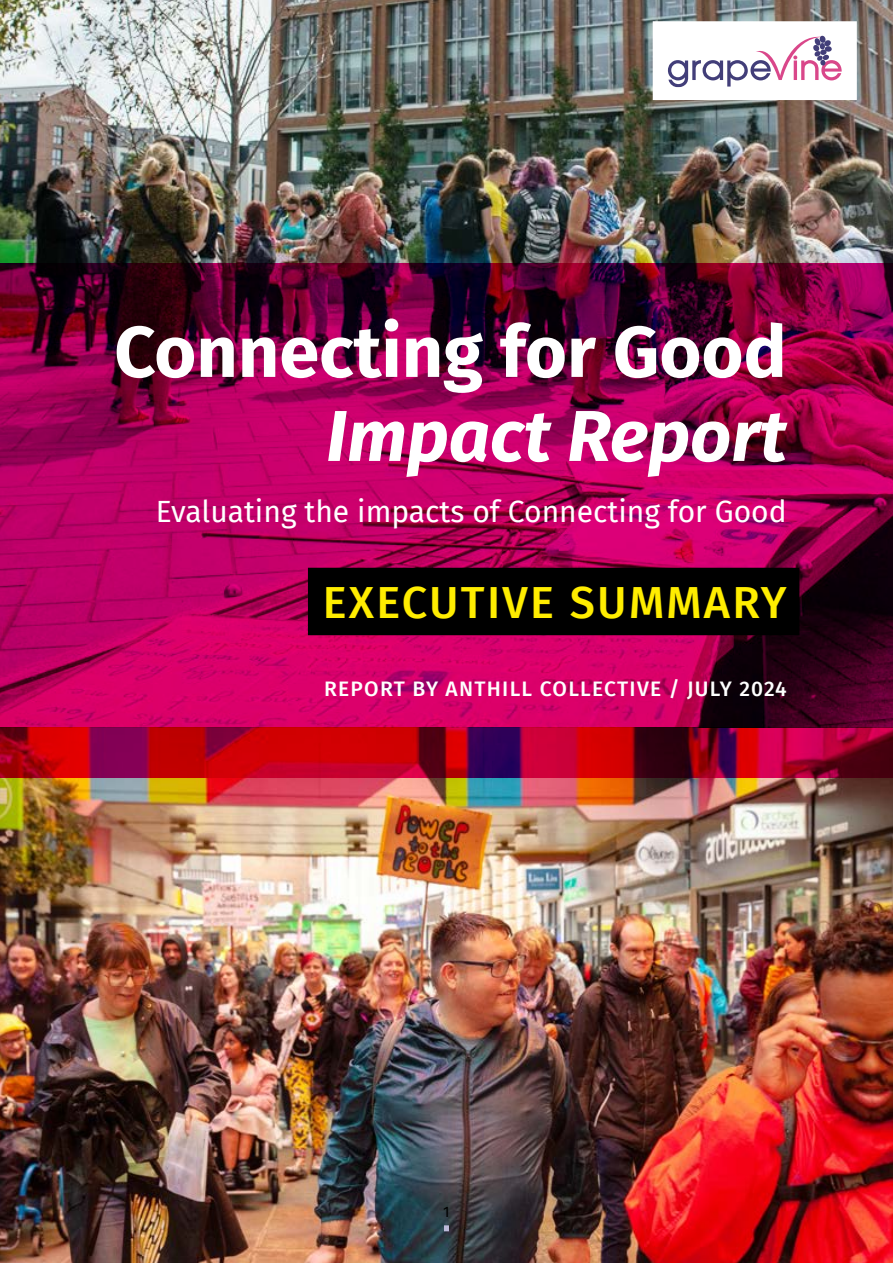
<style>
.page{position:relative;width:893px;height:1263px;background:#fff}
.page>*{position:absolute;margin:0;border:0;box-sizing:border-box;transform-origin:0 0}
.t1{font:700 72px "Fira Sans";color:#fff}
.t2{font:italic 700 72px "Fira Sans";color:#fff}
.t3{font:500 45px "Fira Sans";letter-spacing:.05em;color:#ffed00}
.t4{font:30px "Fira Sans";color:#fff}
.t5{font:500 21px "Fira Sans";letter-spacing:.06em;color:#fff}
.t6{font:15px "Fira Sans";color:#000}
</style>
<div class="page">
<img style="left:0;top:0;width:893px;height:1263px">
<div style="left:308px;top:568px;width:491px;height:67px;background:#000"></div>
<svg style="left:646px;top:15px;width:217px;height:91px"></svg>
<svg style="left:444px;top:1225px;width:5px;height:6px"></svg>
<h1 class="t1" style="left:114px;top:291px;width:674px">Connecting for Good</h1>
<h1 class="t2" style="left:326px;top:375px;width:462px">Impact Report</h1>
<p class="t4" style="left:156px;top:489px;width:632px">Evaluating the impacts of Connecting for Good</p>
<h2 class="t3" style="left:323px;top:566px;width:465px">EXECUTIVE SUMMARY</h2>
<p class="t5" style="left:324px;top:672px;width:464px">REPORT BY ANTHILL COLLECTIVE / JULY 2024</p>
<p class="t6" style="left:443px;top:1200px;width:8px">1</p>
</div>
